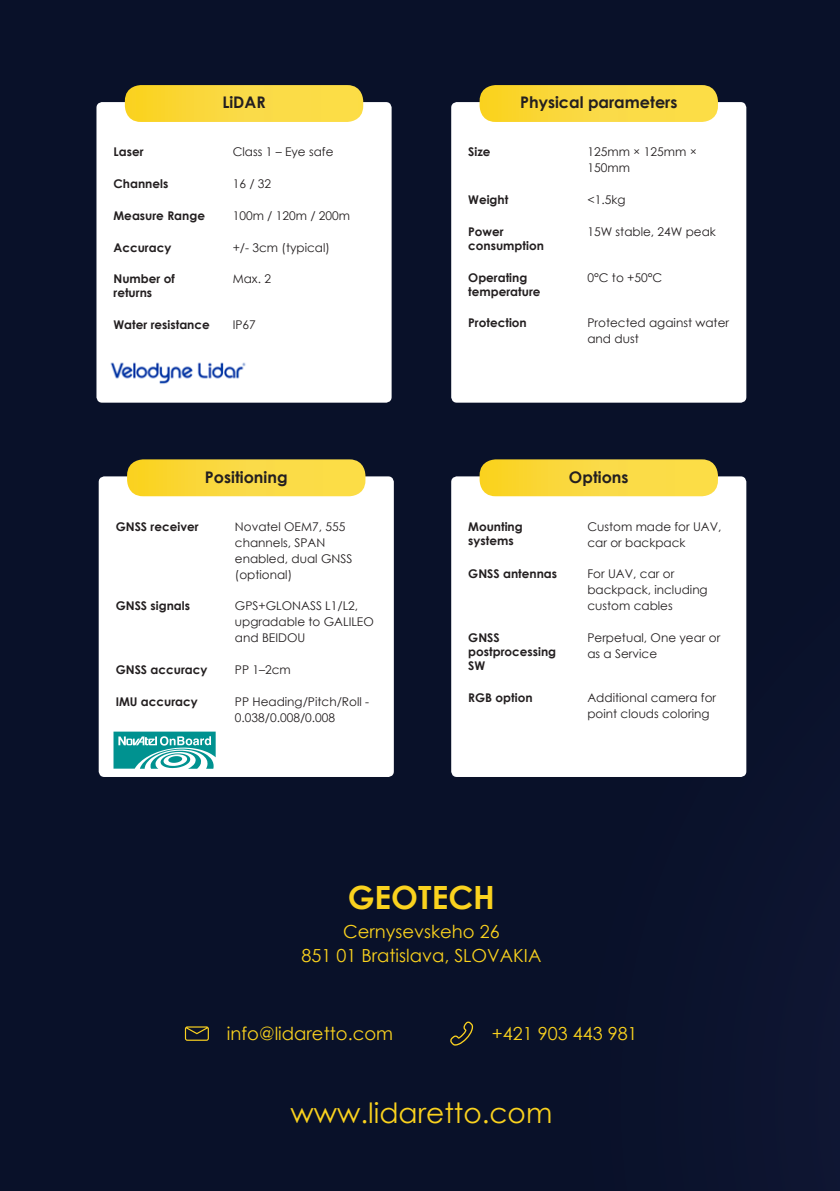
<style>
.page{position:relative;width:840px;height:1191px;background:#fff}
.page>*{position:absolute;margin:0;border:0;box-sizing:border-box;transform-origin:0 0}
.t1{font:700 32px "Century Gothic";color:#fad21e}
.t2{font:28px "Century Gothic";color:#fad21e}
.t3{font:18px/24px "Century Gothic";color:#fad21e;text-align:center}
.t4{font:700 16px "Century Gothic";color:#231f20}
.Tabulka_TEXT{font:12px/16px "Century Gothic";color:#231f20}
.Tabulka_H2{font:700 12px/14px "Century Gothic";color:#231f20}
</style>
<div class="page">
<div style="left:0;top:0;width:839px;height:1191px;background:#091129"></div>
<svg style="left:185px;top:1026px;width:24px;height:14px"></svg>
<svg style="left:450px;top:1021px;width:23px;height:24px"></svg>
<div style="left:451px;top:476px;width:295px;height:301px;background:#fff;border-radius:6px"></div>
<svg style="left:479px;top:459px;width:238px;height:37px;background:#f5d43f"></svg>
<div style="left:99px;top:476px;width:294px;height:301px;background:#fff;border-radius:6px"></div>
<svg style="left:113px;top:731px;width:102px;height:37px"></svg>
<svg style="left:127px;top:459px;width:238px;height:37px;background:#f5d53e"></svg>
<div style="left:451px;top:102px;width:295px;height:301px;background:#fff;border-radius:6px"></div>
<svg style="left:479px;top:85px;width:238px;height:37px;background:#f7d63f"></svg>
<div style="left:96px;top:102px;width:295px;height:301px;background:#fff;border-radius:6px"></div>
<img style="left:110px;top:362px;width:136px;height:22px">
<svg style="left:125px;top:85px;width:238px;height:37px;background:#f7d63f"></svg>
<h2 class="t4" style="left:222px;top:90px;width:45px">LiDAR</h2>
<p class="Tabulka_H2" style="left:113px;top:145px;width:32px">Laser</p>
<p class="Tabulka_TEXT" style="left:232px;top:144px;width:102px">Class 1 – Eye safe</p>
<p class="Tabulka_H2" style="left:113px;top:176px;width:56px">Channels</p>
<p class="Tabulka_TEXT" style="left:232px;top:176px;width:40px">16 / 32</p>
<p class="Tabulka_H2" style="left:113px;top:208px;width:93px">Measure Range</p>
<p class="Tabulka_TEXT" style="left:232px;top:207px;width:119px">100m / 120m / 200m</p>
<p class="Tabulka_H2" style="left:113px;top:240px;width:59px">Accuracy</p>
<p class="Tabulka_TEXT" style="left:232px;top:239px;width:99px">+/- 3cm (typical)</p>
<p class="Tabulka_H2" style="left:113px;top:271px;width:63px">Number of returns</p>
<p class="Tabulka_TEXT" style="left:232px;top:271px;width:40px">Max. 2</p>
<p class="Tabulka_H2" style="left:113px;top:317px;width:98px">Water resistance</p>
<p class="Tabulka_TEXT" style="left:232px;top:316px;width:25px">IP67</p>
<h2 class="t4" style="left:205px;top:465px;width:84px">Positioning</h2>
<p class="Tabulka_H2" style="left:116px;top:519px;width:84px">GNSS receiver</p>
<p class="Tabulka_TEXT" style="left:235px;top:518px;width:119px">Novatel OEM7, 555 channels, SPAN enabled, dual GNSS (optional)</p>
<p class="Tabulka_H2" style="left:116px;top:598px;width:76px">GNSS signals</p>
<p class="Tabulka_TEXT" style="left:235px;top:598px;width:140px">GPS+GLONASS L1/L2, upgradable to GALILEO and BEIDOU</p>
<p class="Tabulka_H2" style="left:116px;top:662px;width:93px">GNSS accuracy</p>
<p class="Tabulka_TEXT" style="left:235px;top:661px;width:57px">PP 1–2cm</p>
<p class="Tabulka_H2" style="left:116px;top:694px;width:84px">IMU accuracy</p>
<p class="Tabulka_TEXT" style="left:235px;top:693px;width:136px">PP Heading/Pitch/Roll -<br>0.038/0.008/0.008</p>
<h2 class="t4" style="left:520px;top:90px;width:159px">Physical parameters</h2>
<p class="Tabulka_H2" style="left:468px;top:145px;width:24px">Size</p>
<p class="Tabulka_TEXT" style="left:587px;top:144px;width:111px">125mm × 125mm ×<br>150mm</p>
<p class="Tabulka_H2" style="left:468px;top:192px;width:42px">Weight</p>
<p class="Tabulka_TEXT" style="left:587px;top:192px;width:39px">&lt;1.5kg</p>
<p class="Tabulka_H2" style="left:468px;top:224px;width:77px">Power consumption</p>
<p class="Tabulka_TEXT" style="left:587px;top:223px;width:130px">15W stable, 24W peak</p>
<p class="Tabulka_H2" style="left:468px;top:270px;width:74px">Operating temperature</p>
<p class="Tabulka_TEXT" style="left:587px;top:269px;width:76px">0°C to +50°C</p>
<p class="Tabulka_H2" style="left:468px;top:315px;width:60px">Protection</p>
<p class="Tabulka_TEXT" style="left:587px;top:315px;width:143px">Protected against water and dust</p>
<h2 class="t4" style="left:568px;top:465px;width:61px">Options</h2>
<p class="Tabulka_H2" style="left:468px;top:519px;width:56px">Mounting systems</p>
<p class="Tabulka_TEXT" style="left:587px;top:518px;width:136px">Custom made for UAV, car or backpack</p>
<p class="Tabulka_H2" style="left:468px;top:566px;width:90px">GNSS antennas</p>
<p class="Tabulka_TEXT" style="left:587px;top:566px;width:122px">For UAV, car or backpack, including custom cables</p>
<p class="Tabulka_H2" style="left:468px;top:630px;width:89px">GNSS postprocessing<br>SW</p>
<p class="Tabulka_TEXT" style="left:587px;top:629px;width:134px">Perpetual, One year or as a Service</p>
<p class="Tabulka_H2" style="left:468px;top:690px;width:66px">RGB option</p>
<p class="Tabulka_TEXT" style="left:587px;top:689px;width:130px">Additional camera for point clouds coloring</p>
<p class="t1" style="left:347px;top:873px;width:149px">GEOTECH</p>
<p class="t3" style="left:301px;top:919px;width:241px">Cernysevskeho 26<br>851 01 Bratislava, SLOVAKIA</p>
<p class="t3" style="left:227px;top:1021px;width:167px">info@lidaretto.com</p>
<p class="t3" style="left:491px;top:1021px;width:147px">+421 903 443 981</p>
<p class="t2" style="left:290px;top:1093px;width:263px">www.lidaretto.com</p>
</div>
